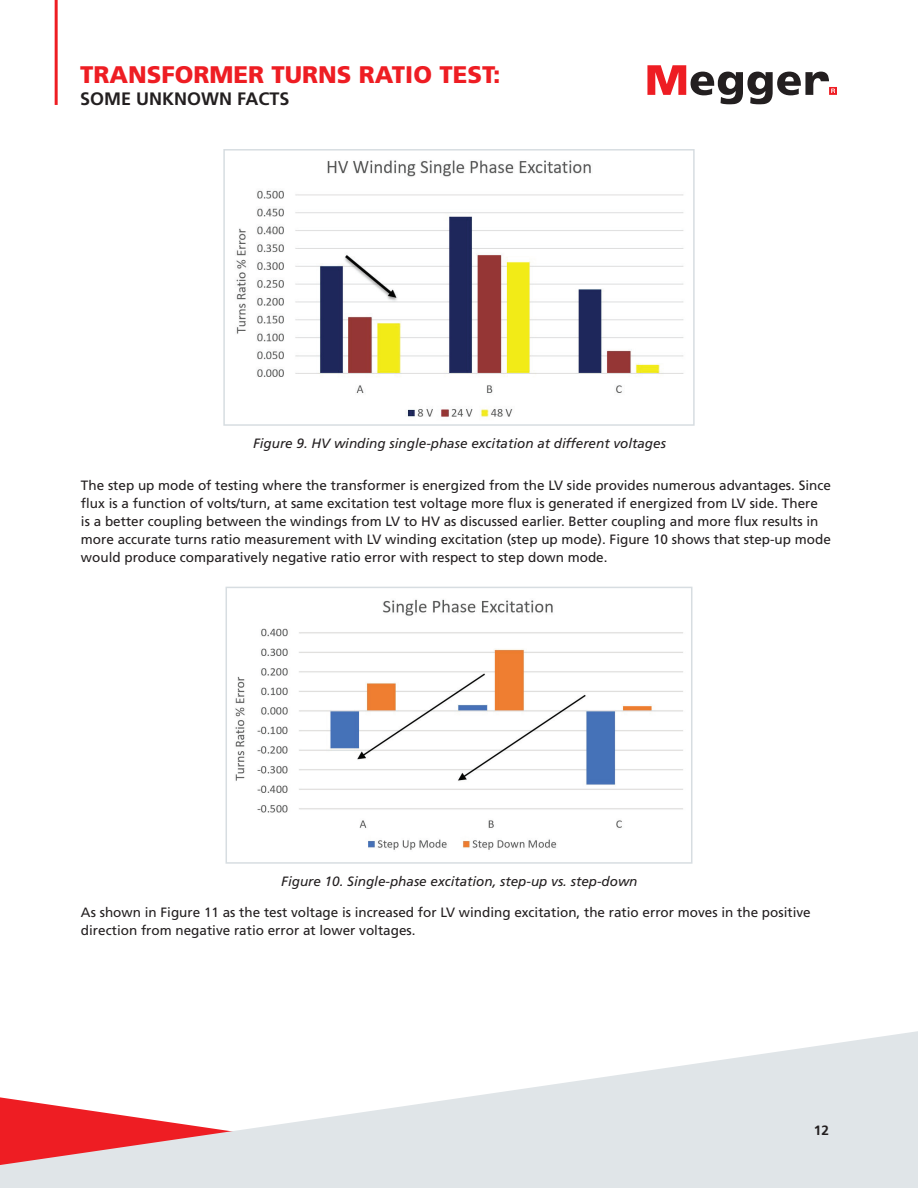
<style>
.page{position:relative;width:918px;height:1188px;background:#fff}
.page>*{position:absolute;margin:0;border:0;box-sizing:border-box;transform-origin:0 0}
.t1{font:900 24px "Frutiger LT Pro";color:#ee1d23}
.t2{font:700 18px "Frutiger LT Pro";color:#231f20}
.t3{font:13.5px/18px "Frutiger LT Pro";color:#231f20}
.t4{font:italic 13.5px "Frutiger LT Pro";color:#231f20}
.t5{font:700 13.5px "Frutiger LT Pro";color:#231f20}
</style>
<div class="page">
<svg style="left:0;top:1031px;width:918px;height:157px;fill:#e0e5e8"></svg>
<hr style="left:55px;top:0;width:3px;height:105px;background:#ee1d23">
<svg style="left:647px;top:65px;width:190px;height:40px"></svg>
<img style="left:235px;top:599px;width:448px;height:251px">
<div style="left:226px;top:587px;width:466px;height:277px;border:2px solid #d7dde1"></div>
<img style="left:236px;top:160px;width:448px;height:257px">
<div style="left:223px;top:149px;width:472px;height:277px;border:2px solid #d7dde1"></div>
<h1 class="t1" style="left:80px;top:60px;width:422px">TRANSFORMER TURNS RATIO TEST:</h1>
<h2 class="t2" style="left:80px;top:88px;width:211px">SOME UNKNOWN FACTS</h2>
<p class="t4" style="left:253px;top:435px;width:414px">Figure 9. HV winding single-phase excitation at different voltages</p>
<p class="t3" style="left:81px;top:476px;width:751px">The step up mode of testing where the transformer is energized from the LV side provides numerous advantages. Since flux is a function of volts/turn, at same excitation test voltage more flux is generated if energized from LV side. There<br>is a better coupling between the windings from LV to HV as discussed earlier. Better coupling and more flux results in more accurate turns ratio measurement with LV winding excitation (step up mode). Figure 10 shows that step-up mode would produce comparatively negative ratio error with respect to step down mode.</p>
<p class="t4" style="left:281px;top:873px;width:358px">Figure 10. Single-phase excitation, step-up vs. step-down</p>
<p class="t3" style="left:81px;top:904px;width:731px">As shown in Figure 11 as the test voltage is increased for LV winding excitation, the ratio error moves in the positive direction from negative ratio error at lower voltages.</p>
<p class="t5" style="left:814px;top:1123px;width:17px">12</p>
</div>
